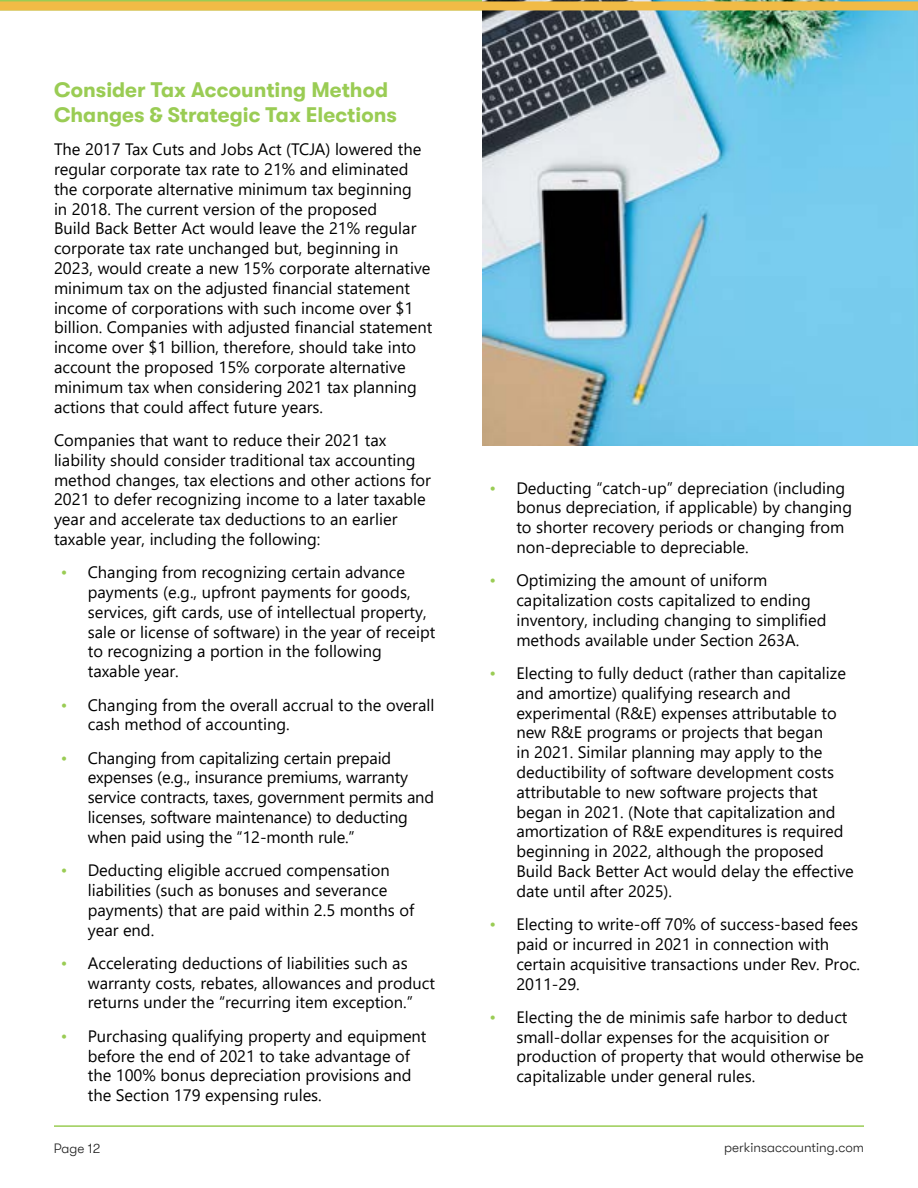
<style>
.page{position:relative;width:918px;height:1188px;background:#fff}
.page>*{position:absolute;margin:0;border:0;box-sizing:border-box;transform-origin:0 0}
.t1{font:700 21px/25.2px "GT Walsheim";color:#9acc54}
.t2{font:16.5px/19.8px "Segoe UI";color:#000}
.t3{font:300 13.5px "GT Walsheim";color:#212121}
.s1{color:#9acc54}
</style>
<div class="page">
<div style="left:0;top:0;width:918px;height:10px;background:#9acc54"></div>
<hr style="left:54px;top:1125px;width:810px;height:2px;background:#9acc54">
<img style="left:483px;top:0;width:435px;height:446px">
<div style="left:0;top:1px;width:918px;height:9px;background:#f1bb46"></div>
<p class="t1" style="left:54px;top:78px;width:344px">Consider Tax Accounting Method<br>Changes &amp; Strategic Tax Elections</p>
<p class="t2" style="left:54px;top:138px;width:380px">The 2017 Tax Cuts and Jobs Act (TCJA) lowered the regular corporate tax rate to 21% and eliminated the corporate alternative minimum tax beginning<br>in 2018. The current version of the proposed<br>Build Back Better Act would leave the 21% regular corporate tax rate unchanged but, beginning in 2023, would create a new 15% corporate alternative minimum tax on the adjusted financial statement income of corporations with such income over $1 billion. Companies with adjusted financial statement income over $1 billion, therefore, should take into account the proposed 15% corporate alternative minimum tax when considering 2021 tax planning actions that could affect future years.</p>
<p class="t2" style="left:54px;top:429px;width:379px">Companies that want to reduce their 2021 tax liability should consider traditional tax accounting method changes, tax elections and other actions for 2021 to defer recognizing income to a later taxable year and accelerate tax deductions to an earlier taxable year, including the following:</p>
<p class="t2" style="left:88px;top:561px;width:349px;text-indent:-27px"><span class="s1">•</span> Changing from recognizing certain advance payments (e.g., upfront payments for goods, services, gift cards, use of intellectual property, sale or license of software) in the year of receipt to recognizing a portion in the following taxable year.</p>
<p class="t2" style="left:88px;top:693px;width:348px;text-indent:-27px"><span class="s1">•</span> Changing from the overall accrual to the overall cash method of accounting.</p>
<p class="t2" style="left:88px;top:746px;width:348px;text-indent:-27px"><span class="s1">•</span> Changing from capitalizing certain prepaid expenses (e.g., insurance premiums, warranty service contracts, taxes, government permits and licenses, software maintenance) to deducting when paid using the “12-month rule.”</p>
<p class="t2" style="left:88px;top:859px;width:328px;text-indent:-27px"><span class="s1">•</span> Deducting eligible accrued compensation liabilities (such as bonuses and severance payments) that are paid within 2.5 months of year end.</p>
<p class="t2" style="left:88px;top:952px;width:349px;text-indent:-27px"><span class="s1">•</span> Accelerating deductions of liabilities such as warranty costs, rebates, allowances and product returns under the “recurring item exception.”</p>
<p class="t2" style="left:88px;top:1024px;width:340px;text-indent:-27px"><span class="s1">•</span> Purchasing qualifying property and equipment before the end of 2021 to take advantage of the 100% bonus depreciation provisions and the Section 179 expensing rules.</p>
<p class="t2" style="left:516px;top:476px;width:337px;text-indent:-27px"><span class="s1">•</span> Deducting “catch-up” depreciation (including bonus depreciation, if applicable) by changing to shorter recovery periods or changing from non-depreciable to depreciable.</p>
<p class="t2" style="left:516px;top:569px;width:312px;text-indent:-27px"><span class="s1">•</span> Optimizing the amount of uniform capitalization costs capitalized to ending inventory, including changing to simplified methods available under Section 263A.</p>
<p class="t2" style="left:516px;top:662px;width:339px;text-indent:-27px"><span class="s1">•</span> Electing to fully deduct (rather than capitalize and amortize) qualifying research and experimental (R&amp;E) expenses attributable to new R&amp;E programs or projects that began<br>in 2021. Similar planning may apply to the deductibility of software development costs attributable to new software projects that began in 2021. (Note that capitalization and amortization of R&amp;E expenditures is required beginning in 2022, although the proposed Build Back Better Act would delay the effective date until after 2025).</p>
<p class="t2" style="left:516px;top:913px;width:345px;text-indent:-27px"><span class="s1">•</span> Electing to write-off 70% of success-based fees paid or incurred in 2021 in connection with certain acquisitive transactions under Rev. Proc.<br>2011-29.</p>
<p class="t2" style="left:516px;top:1006px;width:349px;text-indent:-27px"><span class="s1">•</span> Electing the de minimis safe harbor to deduct small-dollar expenses for the acquisition or production of property that would otherwise be capitalizable under general rules.</p>
<p class="t3" style="left:54px;top:1142px;width:48px">Page 12</p>
<p class="t3" style="left:724px;top:1142px;width:141px">perkinsaccounting.com</p>
</div>
